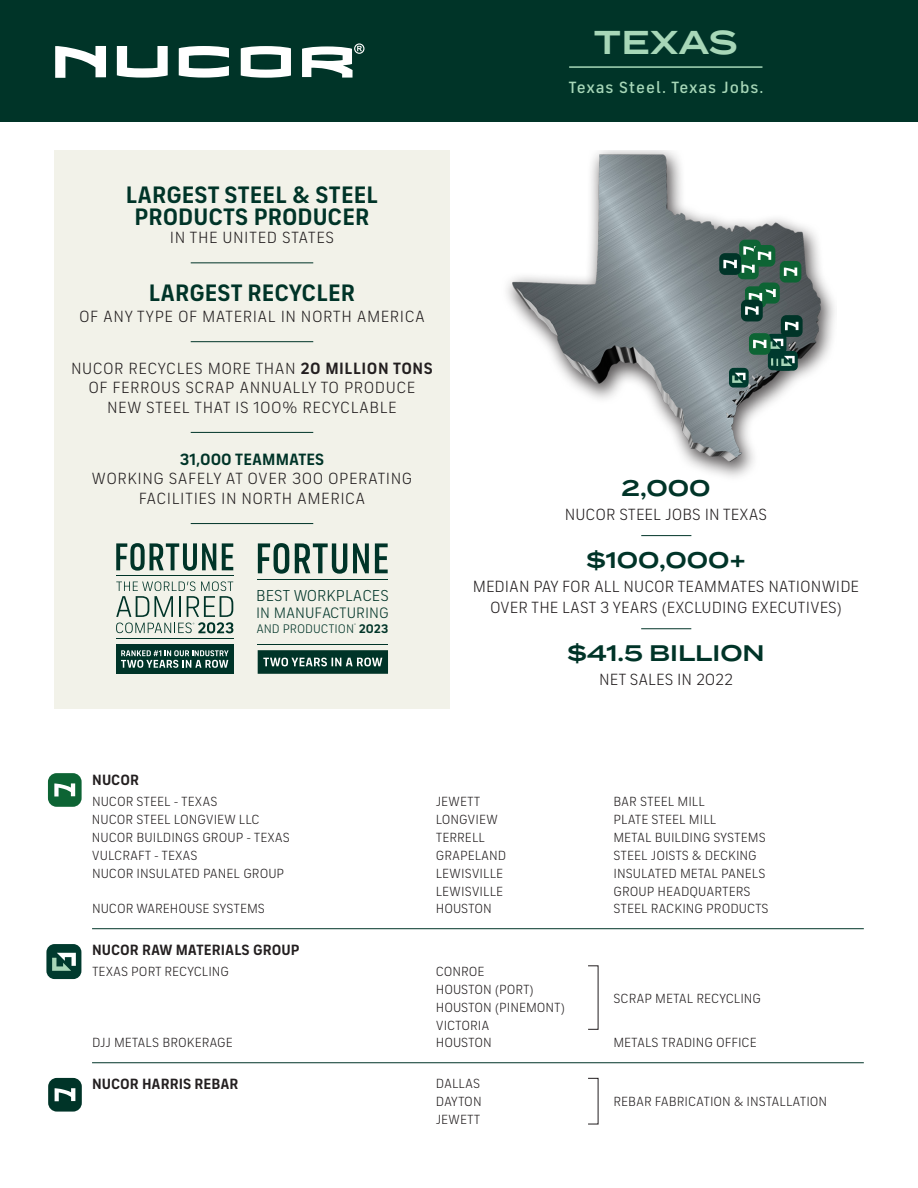
<style>
.page{position:relative;width:918px;height:1188px;background:#fff}
.page>*{position:absolute;margin:0;border:0;box-sizing:border-box;transform-origin:0 0}
.t1{font:600 33px "Termina";letter-spacing:.02em;color:#a7d7b8}
.t2{font:700 24px/22.5px "FS Industrie";color:#003428;text-align:center}
.t3{font:600 22.5px "Termina";color:#003428}
.t4{font:16.5px/19.5px "FS Industrie";letter-spacing:.025em;color:#231f20;text-align:center}
.t5{font:16.5px/21px "FS Industrie";color:#231f20;text-align:center}
.t6{font:500 16.5px "FS Industrie";letter-spacing:.06em;color:#a7d7b8}
.t7{font:700 16.5px "FS Industrie";color:#003428}
.t8{font:16.2px "FS Industrie";color:#003428}
.t9{font:15.45px "FS Industrie";color:#003428}
.t10{font:700 15px "FS Industrie";color:#231f20}
.Paragraph_Style_1{font:13.5px "FS Industrie";color:#231f20}
.t11{font:12.6px "FS Industrie";color:#003428}
.t12{font:2.25px "FS Industrie";color:#003428}
.s1{font-weight:700}
</style>
<div class="page">
<div style="left:0;top:0;width:918px;height:121px;background:#003428"></div>
<svg style="left:117px;top:46px;width:51px;height:32px"></svg>
<svg style="left:179px;top:46px;width:50px;height:32px"></svg>
<svg style="left:241px;top:46px;width:50px;height:32px"></svg>
<svg style="left:55px;top:46px;width:51px;height:32px"></svg>
<svg style="left:302px;top:43px;width:62px;height:35px"></svg>
<hr style="left:569px;top:66px;width:193px;height:2px;background:#a7d7b8">
<img style="left:506px;top:150px;width:329px;height:327px">
<svg style="left:767px;top:334px;width:19px;height:19px"></svg>
<div style="left:768px;top:351px;width:20px;height:19px;background:#003a2e;border-radius:5px"></div>
<div style="left:773px;top:351px;width:20px;height:20px;background:#003a2e;border-radius:5px"></div>
<div style="left:778px;top:351px;width:20px;height:20px;background:#003a2e;border-radius:5px"></div>
<svg style="left:771px;top:355px;width:24px;height:11px"></svg>
<div style="left:759px;top:283px;width:21px;height:21px;background:#0d6434;border-radius:5px"></div>
<div style="left:739px;top:240px;width:22px;height:21px;background:#0d6434;border-radius:6px"></div>
<div style="left:780px;top:261px;width:21px;height:21px;background:#0d6434;border-radius:6px"></div>
<svg style="left:784px;top:268px;width:13px;height:8px"></svg>
<div style="left:754px;top:245px;width:21px;height:22px;background:linear-gradient(to bottom,#0b6433,#116336);border-radius:6px"></div>
<div style="left:749px;top:333px;width:22px;height:22px;background:#0d6434;border-radius:6px"></div>
<svg style="left:753px;top:339px;width:30px;height:10px"></svg>
<div style="left:738px;top:258px;width:21px;height:21px;background:#0d6434;border-radius:5px"></div>
<hr style="left:641px;top:535px;width:50px;height:1px;background:#003428">
<hr style="left:641px;top:628px;width:50px;height:1px;background:#003428">
<div style="left:729px;top:368px;width:20px;height:20px;background:#003a2e;border-radius:5px"></div>
<svg style="left:732px;top:373px;width:14px;height:10px"></svg>
<div style="left:54px;top:150px;width:396px;height:558px;background:#f2f2e9"></div>
<hr style="left:92px;top:928px;width:772px;height:1px;background:#003428">
<hr style="left:92px;top:1062px;width:772px;height:1px;background:#003428">
<div style="left:48px;top:773px;width:34px;height:34px;background:#0d6434;border-radius:9px"></div>
<svg style="left:54px;top:783px;width:21px;height:13px"></svg>
<div style="left:46px;top:944px;width:35px;height:35px;background:#003a2e;border-radius:8px"></div>
<svg style="left:52px;top:953px;width:24px;height:18px"></svg>
<div style="left:48px;top:1078px;width:34px;height:34px;background:#003428;border-radius:9px"></div>
<svg style="left:55px;top:1088px;width:20px;height:13px"></svg>
<div style="left:781px;top:315px;width:22px;height:22px;background:#003428;border-radius:6px"></div>
<svg style="left:785px;top:322px;width:13px;height:8px"></svg>
<div style="left:719px;top:253px;width:22px;height:22px;background:#003428;border-radius:6px"></div>
<svg style="left:723px;top:246px;width:48px;height:27px"></svg>
<div style="left:745px;top:287px;width:21px;height:21px;background:#0d6434;border-radius:6px"></div>
<div style="left:741px;top:300px;width:22px;height:21px;background:#003428;border-radius:6px"></div>
<svg style="left:745px;top:289px;width:31px;height:26px"></svg>
<hr style="left:191px;top:262px;width:122px;height:1px;background:#003428">
<hr style="left:191px;top:432px;width:122px;height:1px;background:#003428">
<hr style="left:191px;top:523px;width:122px;height:1px;background:#003428">
<hr style="left:191px;top:341px;width:122px;height:1px;background:#003428">
<svg style="left:258px;top:543px;width:31px;height:31px"></svg>
<svg style="left:295px;top:543px;width:52px;height:31px"></svg>
<svg style="left:353px;top:543px;width:16px;height:30px"></svg>
<svg style="left:375px;top:543px;width:13px;height:30px"></svg>
<svg style="left:258px;top:650px;width:130px;height:24px"></svg>
<hr style="left:258px;top:579px;width:130px;height:1px;background:#003428">
<hr style="left:258px;top:644px;width:130px;height:1px;background:#003428">
<svg style="left:116px;top:543px;width:100px;height:28px"></svg>
<svg style="left:222px;top:543px;width:11px;height:27px"></svg>
<div style="left:116px;top:644px;width:118px;height:30px;background:#003428"></div>
<svg style="left:121px;top:650px;width:108px;height:18px"></svg>
<svg style="left:116px;top:581px;width:117px;height:52px"></svg>
<hr style="left:116px;top:576px;width:118px;height:1px;background:#003428">
<hr style="left:116px;top:639px;width:118px;height:1px;background:#003428">
<p class="t2" style="left:126px;top:183px;width:254px">LARGEST STEEL &amp; STEEL<br>PRODUCTS PRODUCER</p>
<p class="t4" style="left:170px;top:228px;width:166px">IN THE UNITED STATES</p>
<p class="t2" style="left:149px;top:281px;width:208px">LARGEST RECYCLER</p>
<p class="t4" style="left:79px;top:307px;width:347px">OF ANY TYPE OF MATERIAL IN NORTH AMERICA</p>
<p class="t4" style="left:71px;top:359px;width:363px">NUCOR RECYCLES MORE THAN <span class="s1">20 MILLION TONS<br></span>OF FERROUS SCRAP ANNUALLY TO PRODUCE<br>NEW STEEL THAT IS 100% RECYCLABLE</p>
<p class="t7" style="left:180px;top:449px;width:146px">31,000 TEAMMATES</p>
<p class="t4" style="left:92px;top:469px;width:322px">WORKING SAFELY AT OVER 300 OPERATING<br>FACILITIES IN NORTH AMERICA</p>
<p class="t10" style="left:92px;top:771px;width:48px">NUCOR</p>
<p class="t8" style="left:256px;top:586px;width:134px">BEST WORKPLACES</p>
<p class="t9" style="left:256px;top:604px;width:134px">IN MANUFACTURING</p>
<p class="t11" style="left:256px;top:621px;width:134px">AND PRODUCTION <span class="s1">2023</span></p>
<p class="t12" style="left:354px;top:623px;width:3px">®</p>
<p class="t1" style="left:594px;top:18px;width:145px">TEXAS</p>
<p class="t6" style="left:569px;top:77px;width:196px">Texas Steel. Texas Jobs.</p>
<p class="t3" style="left:622px;top:472px;width:90px">2,000</p>
<p class="t5" style="left:565px;top:504px;width:204px">NUCOR STEEL JOBS IN TEXAS</p>
<p class="t3" style="left:586px;top:544px;width:161px">$100,000+</p>
<p class="t5" style="left:473px;top:576px;width:388px">MEDIAN PAY FOR ALL NUCOR TEAMMATES NATIONWIDE<br>OVER THE LAST 3 YEARS (EXCLUDING EXECUTIVES)</p>
<p class="t3" style="left:567px;top:637px;width:199px">$41.5 BILLION</p>
<p class="t5" style="left:599px;top:669px;width:135px">NET SALES IN 2022</p>
<p class="Paragraph_Style_1" style="left:92px;top:794px;width:127px">NUCOR STEEL - TEXAS</p>
<p class="Paragraph_Style_1" style="left:436px;top:794px;width:46px">JEWETT</p>
<p class="Paragraph_Style_1" style="left:613px;top:794px;width:93px">BAR STEEL MILL</p>
<p class="Paragraph_Style_1" style="left:92px;top:812px;width:169px">NUCOR STEEL LONGVIEW LLC</p>
<p class="Paragraph_Style_1" style="left:436px;top:812px;width:64px">LONGVIEW</p>
<p class="Paragraph_Style_1" style="left:613px;top:812px;width:105px">PLATE STEEL MILL</p>
<p class="Paragraph_Style_1" style="left:92px;top:830px;width:200px">NUCOR BUILDINGS GROUP - TEXAS</p>
<p class="Paragraph_Style_1" style="left:436px;top:830px;width:51px">TERRELL</p>
<p class="Paragraph_Style_1" style="left:613px;top:830px;width:154px">METAL BUILDING SYSTEMS</p>
<p class="Paragraph_Style_1" style="left:436px;top:866px;width:69px">LEWISVILLE</p>
<p class="Paragraph_Style_1" style="left:436px;top:883px;width:69px">LEWISVILLE</p>
<p class="Paragraph_Style_1" style="left:613px;top:883px;width:139px">GROUP HEADQUARTERS</p>
<p class="Paragraph_Style_1" style="left:92px;top:847px;width:107px">VULCRAFT - TEXAS</p>
<p class="Paragraph_Style_1" style="left:436px;top:847px;width:72px">GRAPELAND</p>
<p class="Paragraph_Style_1" style="left:613px;top:847px;width:145px">STEEL JOISTS &amp; DECKING</p>
<p class="Paragraph_Style_1" style="left:92px;top:866px;width:194px">NUCOR INSULATED PANEL GROUP</p>
<p class="Paragraph_Style_1" style="left:613px;top:866px;width:154px">INSULATED METAL PANELS</p>
<p class="Paragraph_Style_1" style="left:92px;top:901px;width:175px">NUCOR WAREHOUSE SYSTEMS</p>
<p class="Paragraph_Style_1" style="left:436px;top:901px;width:58px">HOUSTON</p>
<p class="Paragraph_Style_1" style="left:613px;top:901px;width:157px">STEEL RACKING PRODUCTS</p>
<p class="t10" style="left:92px;top:941px;width:209px">NUCOR RAW MATERIALS GROUP</p>
<p class="Paragraph_Style_1" style="left:92px;top:964px;width:139px">TEXAS PORT RECYCLING</p>
<p class="Paragraph_Style_1" style="left:436px;top:964px;width:50px">CONROE</p>
<p class="Paragraph_Style_1" style="left:436px;top:981px;width:100px">HOUSTON (PORT)</p>
<p class="Paragraph_Style_1" style="left:436px;top:1000px;width:131px">HOUSTON (PINEMONT)</p>
<p class="Paragraph_Style_1" style="left:436px;top:1017px;width:55px">VICTORIA</p>
<p class="Paragraph_Style_1" style="left:613px;top:990px;width:149px">SCRAP METAL RECYCLING</p>
<p class="Paragraph_Style_1" style="left:92px;top:1035px;width:142px">DJJ METALS BROKERAGE</p>
<p class="Paragraph_Style_1" style="left:436px;top:1035px;width:58px">HOUSTON</p>
<p class="Paragraph_Style_1" style="left:613px;top:1035px;width:145px">METALS TRADING OFFICE</p>
<p class="t10" style="left:92px;top:1075px;width:148px">NUCOR HARRIS REBAR</p>
<p class="Paragraph_Style_1" style="left:436px;top:1076px;width:46px">DALLAS</p>
<p class="Paragraph_Style_1" style="left:436px;top:1094px;width:47px">DAYTON</p>
<p class="Paragraph_Style_1" style="left:436px;top:1112px;width:46px">JEWETT</p>
<p class="Paragraph_Style_1" style="left:613px;top:1094px;width:215px">REBAR FABRICATION &amp; INSTALLATION</p>
</div>
